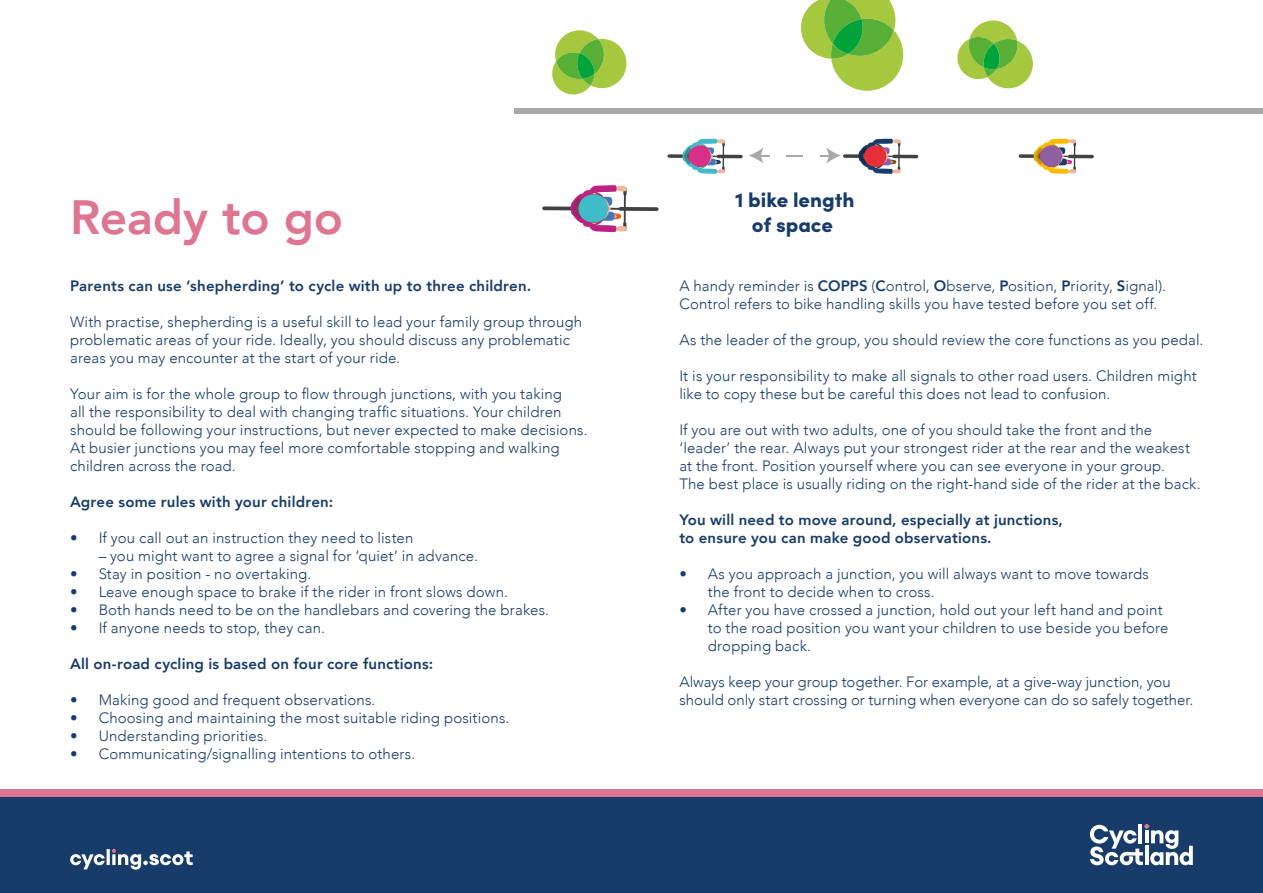
<style>
.page{position:relative;width:1263px;height:893px;background:#fff}
.page>*{position:absolute;margin:0;border:0;box-sizing:border-box;transform-origin:0 0}
.t1{font:800 48px "Avenir";letter-spacing:-.005em;color:#de7692}
.t2{font:900 20.55px/24.6px "Sofia Pro";color:#183c6a;text-align:center}
.t3{font:300 15px/18px "Avenir";letter-spacing:.01em;color:#183c6a}
.t4{font:800 15px/18px "Avenir";letter-spacing:.01em;color:#183c6a}
.s1{font-weight:800}
</style>
<div class="page">
<div style="left:0;top:796px;width:1263px;height:97px;background:#183c6a"></div>
<div style="left:0;top:789px;width:1263px;height:7px;background:#de7692"></div>
<svg style="left:1090px;top:824px;width:103px;height:41px"></svg>
<div style="left:515px;top:108px;width:748px;height:5px;background:#a8a8a7"></div>
<hr style="left:892px;top:155px;width:26px;height:3px;background:#404242;border-radius:2px">
<svg style="left:843px;top:154px;width:26px;height:4px"></svg>
<svg style="left:858px;top:138px;width:43px;height:36px"></svg>
<div style="left:864px;top:146px;width:22px;height:21px;background:#e72f39;border-radius:50%"></div>
<hr style="left:1068px;top:155px;width:26px;height:3px;background:#404242;border-radius:2px">
<svg style="left:1019px;top:154px;width:25px;height:4px"></svg>
<svg style="left:1034px;top:138px;width:43px;height:36px"></svg>
<div style="left:1040px;top:146px;width:22px;height:21px;background:#905ea3;border-radius:50%"></div>
<hr style="left:717px;top:155px;width:26px;height:3px;background:#404242;border-radius:2px">
<svg style="left:667px;top:154px;width:26px;height:4px"></svg>
<svg style="left:682px;top:138px;width:44px;height:36px"></svg>
<div style="left:689px;top:146px;width:22px;height:21px;background:#d83089;border-radius:50%"></div>
<svg style="left:786px;top:155px;width:17px;height:1px"></svg>
<svg style="left:749px;top:147px;width:20px;height:17px"></svg>
<svg style="left:820px;top:147px;width:21px;height:17px"></svg>
<svg style="left:552px;top:30px;width:75px;height:65px"></svg>
<svg style="left:957px;top:21px;width:76px;height:67px"></svg>
<svg style="left:801px;top:0;width:103px;height:91px"></svg>
<svg style="left:619px;top:207px;width:39px;height:4px"></svg>
<svg style="left:542px;top:206px;width:40px;height:4px"></svg>
<svg style="left:570px;top:185px;width:58px;height:47px"></svg>
<div style="left:578px;top:194px;width:30px;height:29px;background:#40bbc9;border-radius:50%"></div>
<svg style="left:70px;top:849px;width:123px;height:21px"></svg>
<h1 class="t1" style="left:70px;top:180px;width:274px">Ready to go</h1>
<h2 class="t2" style="left:735px;top:186px;width:121px">1 bike length of space</h2>
<p class="t4" style="left:70px;top:277px;width:462px">Parents can use ‘shepherding’ to cycle with up to three children.</p>
<p class="t3" style="left:70px;top:313px;width:513px">With practise, shepherding is a useful skill to lead your family group through problematic areas of your ride. Ideally, you should discuss any problematic areas you may encounter at the start of your ride.</p>
<p class="t3" style="left:70px;top:385px;width:519px">Your aim is for the whole group to flow through junctions, with you taking<br>all the responsibility to deal with changing traffic situations. Your children should be following your instructions, but never expected to make decisions.<br>At busier junctions you may feel more comfortable stopping and walking children across the road.</p>
<p class="t4" style="left:70px;top:493px;width:265px">Agree some rules with your children:</p>
<p class="t3" style="left:70px;top:529px;width:345px">• If you call out an instruction they need to listen</p>
<p class="t3" style="left:99px;top:547px;width:381px">– you might want to agree a signal for ‘quiet’ in advance.</p>
<p class="t3" style="left:70px;top:565px;width:243px">• Stay in position - no overtaking.</p>
<p class="t3" style="left:70px;top:583px;width:439px">• Leave enough space to brake if the rider in front slows down.</p>
<p class="t3" style="left:70px;top:601px;width:480px">• Both hands need to be on the handlebars and covering the brakes.</p>
<p class="t3" style="left:70px;top:619px;width:256px">• If anyone needs to stop, they can.</p>
<p class="t4" style="left:70px;top:655px;width:365px">All on-road cycling is based on four core functions:</p>
<p class="t3" style="left:70px;top:691px;width:307px">• Making good and frequent observations.</p>
<p class="t3" style="left:70px;top:709px;width:441px">• Choosing and maintaining the most suitable riding positions.</p>
<p class="t3" style="left:70px;top:727px;width:199px">• Understanding priorities.</p>
<p class="t3" style="left:70px;top:745px;width:347px">• Communicating/signalling intentions to others.</p>
<p class="t3" style="left:679px;top:277px;width:488px">A handy reminder is <span class="s1">COPPS</span> (<span class="s1">C</span>ontrol, <span class="s1">O</span>bserve, <span class="s1">P</span>osition, <span class="s1">P</span>riority, <span class="s1">S</span>ignal).<br>Control refers to bike handling skills you have tested before you set off.</p>
<p class="t3" style="left:679px;top:331px;width:526px">As the leader of the group, you should review the core functions as you pedal.</p>
<p class="t3" style="left:679px;top:367px;width:519px">It is your responsibility to make all signals to other road users. Children might like to copy these but be careful this does not lead to confusion.</p>
<p class="t3" style="left:679px;top:421px;width:523px">If you are out with two adults, one of you should take the front and the ‘leader’ the rear. Always put your strongest rider at the rear and the weakest at the front. Position yourself where you can see everyone in your group.<br>The best place is usually riding on the right-hand side of the rider at the back.</p>
<p class="t4" style="left:679px;top:511px;width:385px">You will need to move around, especially at junctions, to ensure you can make good observations.</p>
<p class="t3" style="left:708px;top:565px;width:442px;text-indent:-28px">• As you approach a junction, you will always want to move towards the front to decide when to cross.</p>
<p class="t3" style="left:708px;top:601px;width:462px;text-indent:-28px">• After you have crossed a junction, hold out your left hand and point to the road position you want your children to use beside you before dropping back.</p>
<p class="t3" style="left:679px;top:673px;width:516px">Always keep your group together. For example, at a give-way junction, you should only start crossing or turning when everyone can do so safely together.</p>
</div>
